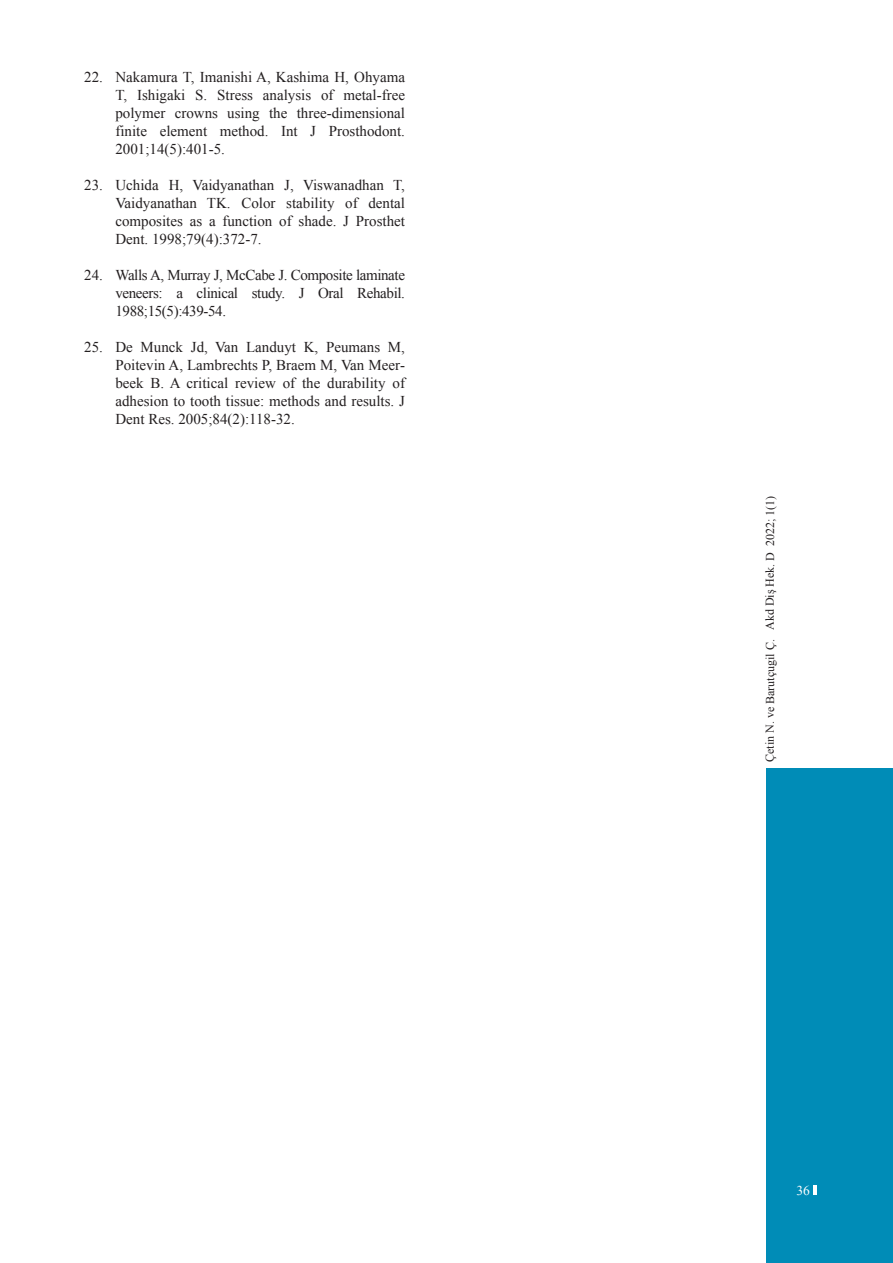
<style>
.page{position:relative;width:893px;height:1263px;background:#fff}
.page>*{position:absolute;margin:0;border:0;box-sizing:border-box;transform-origin:0 0}
.t1{font:15px/18px "Times New Roman";color:#231f20;text-align:justify}
.t2{font:13.5px "Times New Roman";color:#fff}
.t3{font:12px "Times New Roman";letter-spacing:-.005em;color:#231f20}
</style>
<div class="page">
<div style="left:766px;top:769px;width:127px;height:494px;background:#008cb7"></div>
<svg style="left:813px;top:1186px;width:4px;height:9px"></svg>
<p class="t1" style="left:84px;top:67px;width:20px">22.</p>
<p class="t1" style="left:84px;top:175px;width:20px">23.</p>
<p class="t1" style="left:84px;top:265px;width:20px">24.</p>
<p class="t1" style="left:84px;top:337px;width:20px">25.</p>
<p class="t1" style="left:115px;top:67px;width:291px">Nakamura T, Imanishi A, Kashima H, Ohyama T, Ishigaki S. Stress analysis of metal-free polymer crowns using the three-dimensional finite element method. Int J Prosthodont.<br>2001;14(5):401-5.</p>
<p class="t1" style="left:115px;top:175px;width:291px">Uchida H, Vaidyanathan J, Viswanadhan T, Vaidyanathan TK. Color stability of dental composites as a function of shade. J Prosthet Dent. 1998;79(4):372-7.</p>
<p class="t1" style="left:115px;top:265px;width:291px">Walls A, Murray J, McCabe J. Composite laminate veneers: a clinical study. J Oral Rehabil.<br>1988;15(5):439-54.</p>
<p class="t1" style="left:115px;top:337px;width:291px">De Munck Jd, Van Landuyt K, Peumans M, Poitevin A, Lambrechts P, Braem M, Van Meer&shy;beek B. A critical review of the durability of adhesion to tooth tissue: methods and results. J Dent Res. 2005;84(2):118-32.</p>
<p class="t3" style="left:762px;top:762px;width:268px;rotate:-90deg">Çetin N. ve Barutçugil Ç. Akd Diş Hek. D 2022; 1(1)</p>
<p class="t2" style="left:796px;top:1181px;width:15px">36</p>
</div>
